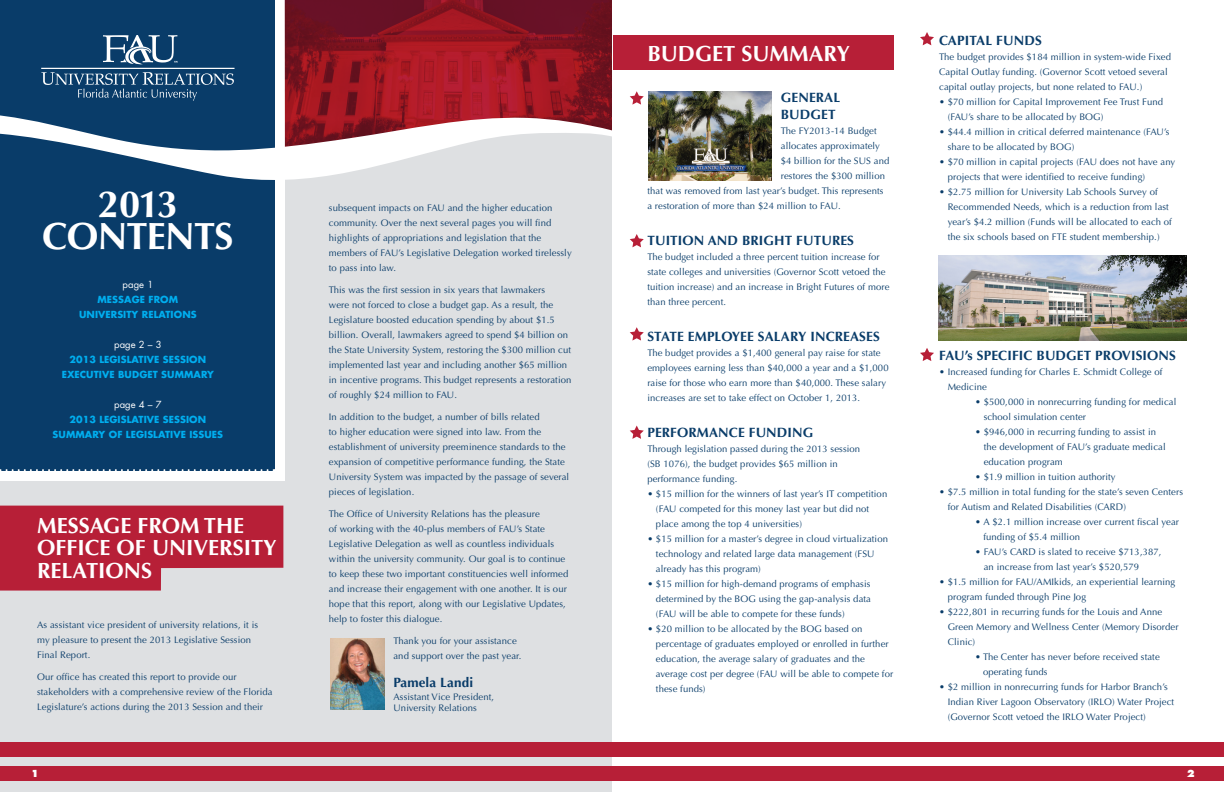
<style>
.page{position:relative;width:1224px;height:792px;background:#fff}
.page>*{position:absolute;margin:0;border:0;box-sizing:border-box;transform-origin:0 0}
.t1{font:700 38px/32.4px "Optima LT Std";letter-spacing:-.02em;color:#fff;text-align:center}
.t2{font:700 22px "Optima LT Std";color:#fff}
.t3{font:700 13.5px/17px "Optima LT Std";letter-spacing:.01em;color:#093c69}
.t4{font:9.5px/15px "Optima LT Std";letter-spacing:.01em;color:#093c69}
.t5{font:700 9.5px/15px "Futura";letter-spacing:.01em;color:#00aeef;text-align:center}
.t6{font:9.5px "Futura";letter-spacing:.01em;color:#fff}
.t7{font:800 9.5px "Futura";color:#fff}
</style>
<div class="page">
<div style="left:285px;top:0;width:329px;height:792px;background:#dee0e2"></div>
<img style="left:285px;top:0;width:327px;height:114px">
<div style="left:0;top:0;width:274px;height:470px;background:#093c69"></div>
<svg style="left:0;top:469px;width:268px;height:2px"></svg>
<svg style="left:0;top:114px;width:612px;height:78px"></svg>
<svg style="left:103px;top:35px;width:75px;height:30px"></svg>
<hr style="left:41px;top:68px;width:194px;height:1px;background:#fff">
<svg style="left:41px;top:72px;width:193px;height:29px"></svg>
<div style="left:612px;top:0;width:36px;height:792px;background:#fff"></div>
<div style="left:613px;top:35px;width:280px;height:35px;background:#b71f37"></div>
<div style="left:0;top:482px;width:320px;height:310px;background:#dee0e2"></div>
<div style="left:0;top:743px;width:1224px;height:14px;background:#b71f37"></div>
<div style="left:0;top:767px;width:1224px;height:14px;background:#b71f37"></div>
<svg style="left:0;top:506px;width:283px;height:85px;background:#bb364b"></svg>
<img style="left:330px;top:638px;width:54px;height:71px">
<img style="left:648px;top:91px;width:124px;height:89px">
<img style="left:938px;top:256px;width:248px;height:85px">
<svg style="left:630px;top:426px;width:14px;height:13px"></svg>
<svg style="left:630px;top:327px;width:14px;height:14px"></svg>
<svg style="left:630px;top:234px;width:14px;height:13px"></svg>
<svg style="left:630px;top:91px;width:14px;height:14px"></svg>
<svg style="left:920px;top:32px;width:14px;height:13px"></svg>
<svg style="left:920px;top:348px;width:14px;height:13px"></svg>
<h1 class="t1" style="left:42px;top:188px;width:193px">2013<br>CONTENTS</h1>
<p class="t6" style="left:123px;top:278px;width:32px">page 1</p>
<p class="t5" style="left:79px;top:292px;width:119px">MESSAGE FROM<br>UNIVERSITY RELATIONS</p>
<p class="t6" style="left:114px;top:338px;width:49px">page 2 – 3</p>
<p class="t5" style="left:70px;top:352px;width:37px">2013 LEGISLATIVE</p>
<p class="t5" style="left:163px;top:352px;width:8px">SESSION</p>
<p class="t5" style="left:62px;top:367px;width:39px">EXECUTIVE</p>
<p class="t5" style="left:118px;top:367px;width:29px">BUDGET</p>
<p class="t5" style="left:161px;top:367px;width:23px">SUMMARY</p>
<p class="t6" style="left:114px;top:398px;width:49px">page 4 – 7</p>
<p class="t5" style="left:70px;top:412px;width:37px">2013 LEGISLATIVE</p>
<p class="t5" style="left:163px;top:412px;width:8px">SESSION</p>
<p class="t5" style="left:53px;top:427px;width:23px">SUMMARY</p>
<p class="t5" style="left:109px;top:427px;width:24px">OF LEGISLATIVE</p>
<p class="t5" style="left:189px;top:427px;width:29px">ISSUES</p>
<h2 class="t2" style="left:37px;top:513px;width:33px">MESSAGE</h2>
<h2 class="t2" style="left:137px;top:513px;width:16px">FROM</h2>
<h2 class="t2" style="left:204px;top:513px;width:14px">THE</h2>
<h2 class="t2" style="left:37px;top:535px;width:30px">OFFICE</h2>
<h2 class="t2" style="left:117px;top:535px;width:66px">OF UNIVERSITY</h2>
<h2 class="t2" style="left:37px;top:558px;width:27px">RELATIONS</h2>
<p class="t4" style="left:37px;top:618px;width:223px">As assistant vice president of university relations, it is my pleasure to present the 2013 Legislative Session<br>Final Report.</p>
<p class="t4" style="left:37px;top:670px;width:237px">Our office has created this report to provide our stakeholders with a comprehensive review of the Florida<br>Legislature’s actions during the 2013 Session and their</p>
<p class="t4" style="left:329px;top:200px;width:244px">subsequent impacts on FAU and the higher education community. Over the next several pages you will find highlights of appropriations and legislation that the members of FAU’s Legislative Delegation worked tirelessly to pass into law.</p>
<p class="t4" style="left:329px;top:282px;width:244px">This was the first session in six years that lawmakers<br>were not forced to close a budget gap. As a result, the Legislature boosted education spending by about $1.5 billion. Overall, lawmakers agreed to spend $4 billion on the State University System, restoring the $300 million cut implemented last year and including another $65 million in incentive programs. This budget represents a restoration of roughly $24 million to FAU.</p>
<p class="t4" style="left:329px;top:409px;width:242px">In addition to the budget, a number of bills related<br>to higher education were signed into law. From the establishment of university preeminence standards to the expansion of competitive performance funding, the State University System was impacted by the passage of several pieces of legislation.</p>
<p class="t4" style="left:329px;top:506px;width:241px">The Office of University Relations has the pleasure<br>of working with the 40-plus members of FAU’s State Legislative Delegation as well as countless individuals within the university community. Our goal is to continue to keep these two important constituencies well informed and increase their engagement with one another. It is our hope that this report, along with our Legislative Updates, help to foster this dialogue.</p>
<p class="t4" style="left:393px;top:633px;width:129px">Thank you for your assistance and support over the past year.</p>
<h3 class="t3" style="left:393px;top:674px;width:81px">PAMELA LANDI</h3>
<p class="t4" style="left:393px;top:691px;width:102px;line-height:11px">Assistant Vice President,<br>University Relations</p>
<h2 class="t2" style="left:647px;top:40px;width:204px">BUDGET SUMMARY</h2>
<h3 class="t3" style="left:781px;top:89px;width:61px">GENERAL<br>BUDGET</h3>
<p class="t4" style="left:781px;top:123px;width:97px">The FY2013-14 Budget</p>
<p class="t4" style="left:781px;top:138px;width:101px">allocates approximately</p>
<p class="t4" style="left:781px;top:153px;width:110px">$4 billion for the SUS and</p>
<p class="t4" style="left:781px;top:168px;width:106px">restores the $300 million</p>
<p class="t4" style="left:647px;top:183px;width:238px">that was removed from last year’s budget. This represents</p>
<p class="t4" style="left:647px;top:198px;width:195px">a restoration of more than $24 million to FAU.</p>
<h3 class="t3" style="left:647px;top:232px;width:208px">TUITION AND BRIGHT FUTURES</h3>
<p class="t4" style="left:647px;top:249px;width:244px">The budget included a three percent tuition increase for state colleges and universities (Governor Scott vetoed the tuition increase) and an increase in Bright Futures of more than three percent.</p>
<h3 class="t3" style="left:647px;top:328px;width:234px">STATE EMPLOYEE SALARY INCREASES</h3>
<p class="t4" style="left:647px;top:345px;width:243px">The budget provides a $1,400 general pay raise for state employees earning less than $40,000 a year and a $1,000 raise for those who earn more than $40,000. These salary increases are set to take effect on October 1, 2013.</p>
<h3 class="t3" style="left:647px;top:424px;width:167px">PERFORMANCE FUNDING</h3>
<p class="t4" style="left:647px;top:441px;width:214px">Through legislation passed during the 2013 session (SB 1076), the budget provides $65 million in performance funding.</p>
<p class="t4" style="left:656px;top:486px;width:233px;text-indent:-9px">• $15 million for the winners of last year’s IT competition (FAU competed for this money last year but did not place among the top 4 universities)</p>
<p class="t4" style="left:656px;top:531px;width:234px;text-indent:-9px">• $15 million for a master’s degree in cloud virtualization technology and related large data management (FSU already has this program)</p>
<p class="t4" style="left:656px;top:576px;width:217px;text-align:justify;text-indent:-9px">• $15 million for high-demand programs of emphasis determined by the BOG using the gap-analysis data (FAU will be able to compete for these funds)</p>
<p class="t4" style="left:656px;top:621px;width:239px;text-indent:-9px">• $20 million to be allocated by the BOG based on percentage of graduates employed or enrolled in further education, the average salary of graduates and the average cost per degree (FAU will be able to compete for these funds)</p>
<h3 class="t3" style="left:939px;top:32px;width:104px">CAPITAL FUNDS</h3>
<p class="t4" style="left:939px;top:49px;width:233px">The budget provides $184 million in system-wide Fixed<br>Capital Outlay funding. (Governor Scott vetoed several capital outlay projects, but none related to FAU.)</p>
<p class="t4" style="left:948px;top:94px;width:217px;text-indent:-9px">• $70 million for Capital Improvement Fee Trust Fund (FAU’s share to be allocated by BOG)</p>
<p class="t4" style="left:948px;top:124px;width:223px;text-indent:-9px">• $44.4 million in critical deferred maintenance (FAU’s share to be allocated by BOG)</p>
<p class="t4" style="left:948px;top:154px;width:229px;text-indent:-9px">• $70 million in capital projects (FAU does not have any projects that were identified to receive funding)</p>
<p class="t4" style="left:948px;top:184px;width:226px;text-indent:-9px">• $2.75 million for University Lab Schools Survey of Recommended Needs, which is a reduction from last year’s $4.2 million (Funds will be allocated to each of the six schools based on FTE student membership.)</p>
<h3 class="t3" style="left:939px;top:347px;width:238px">FAU’S SPECIFIC BUDGET PROVISIONS</h3>
<p class="t4" style="left:948px;top:364px;width:216px;text-indent:-9px">• Increased funding for Charles E. Schmidt College of<br>Medicine</p>
<p class="t4" style="left:984px;top:394px;width:194px;text-indent:-9px">• $500,000 in nonrecurring funding for medical school simulation center</p>
<p class="t4" style="left:984px;top:424px;width:183px;text-indent:-9px">• $946,000 in recurring funding to assist in the development of FAU’s graduate medical education program</p>
<p class="t4" style="left:975px;top:469px;width:142px">• $1.9 million in tuition authority</p>
<p class="t4" style="left:948px;top:484px;width:237px;text-indent:-9px">• $7.5 million in total funding for the state’s seven Centers for Autism and Related Disabilities (CARD)</p>
<p class="t4" style="left:983px;top:514px;width:197px;text-indent:-8px">• A $2.1 million increase over current fiscal year funding of $5.4 million</p>
<p class="t4" style="left:984px;top:544px;width:179px;text-indent:-9px">• FAU’s CARD is slated to receive $713,387, an increase from last year’s $520,579</p>
<p class="t4" style="left:948px;top:574px;width:229px;text-indent:-9px">• $1.5 million for FAU/AMIkids, an experiential learning program funded through Pine Jog</p>
<p class="t4" style="left:948px;top:604px;width:232px;text-indent:-9px">• $222,801 in recurring funds for the Louis and Anne<br>Green Memory and Wellness Center (Memory Disorder<br>Clinic)</p>
<p class="t4" style="left:983px;top:649px;width:178px;text-indent:-8px">• The Center has never before received state operating funds</p>
<p class="t4" style="left:948px;top:679px;width:228px;text-indent:-9px">• $2 million in nonrecurring funds for Harbor Branch’s<br>Indian River Lagoon Observatory (IRLO) Water Project (Governor Scott vetoed the IRLO Water Project)</p>
<p class="t7" style="left:31px;top:768px;width:9px">1</p>
<p class="t7" style="left:1187px;top:768px;width:9px">2</p>
</div>
